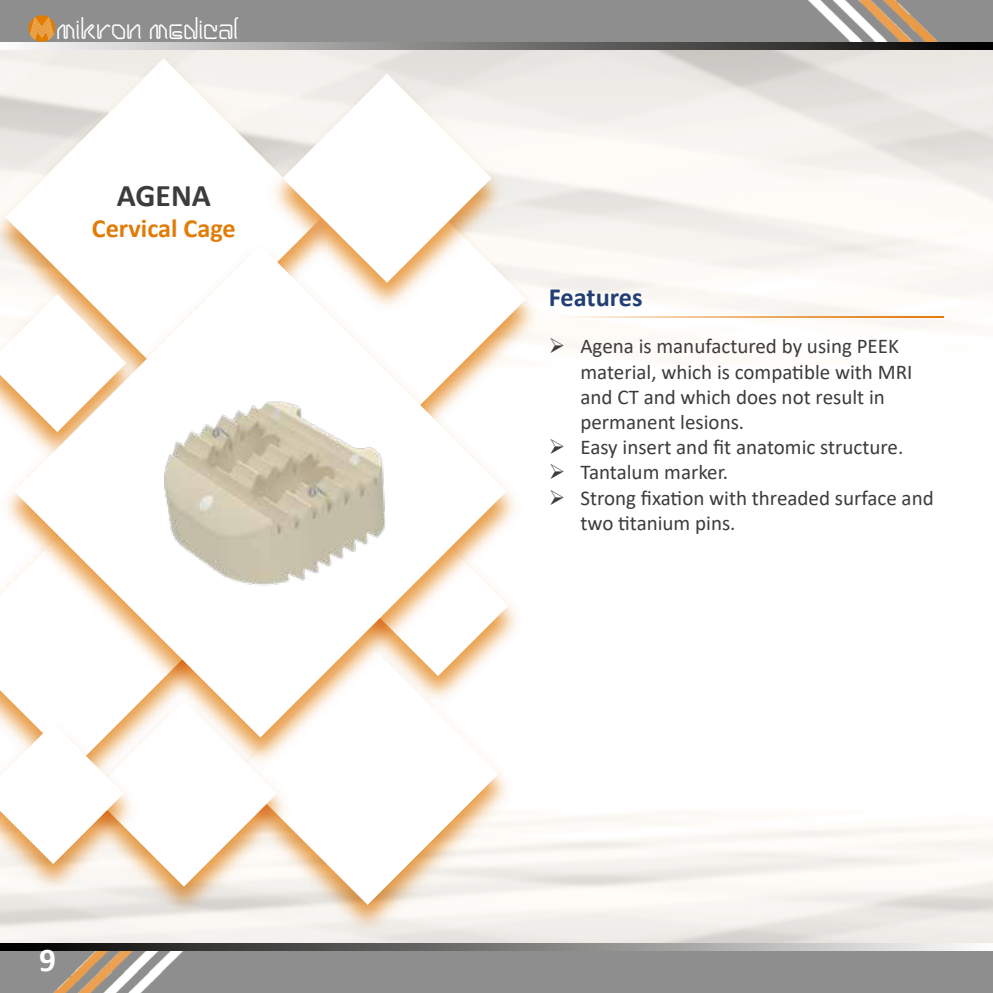
<style>
.page{position:relative;width:993px;height:993px;background:#fff}
.page>*{position:absolute;margin:0;border:0;box-sizing:border-box;transform-origin:0 0}
.t1{font:700 33.25px "Calibri";color:#fff}
.t2{font:700 31.5px "Calibri";color:#3d3c3b}
.t3{font:29.4px "Hairpin";color:#fff}
.t4{font:700 26.25px "Calibri";color:#e17c09}
.t5{font:700 26.25px "Calibri";color:#213f75}
.t6{font:21px/25.2px "Calibri";color:#3d3c3b}
</style>
<div class="page">
<img style="left:0;top:50px;width:992px;height:893px">
<div style="left:0;top:943px;width:992px;height:49px;background:#8d8e8d"></div>
<img style="left:214px;top:775px;width:307px;height:167px">
<svg style="left:299px;top:775px;width:199px;height:129px"></svg>
<img style="left:514px;top:131px;width:34px;height:366px">
<img style="left:0;top:50px;width:345px;height:187px">
<svg style="left:5px;top:58px;width:317px;height:179px"></svg>
<img style="left:259px;top:66px;width:255px;height:171px">
<svg style="left:282px;top:73px;width:209px;height:164px"></svg>
<img style="left:0;top:237px;width:529px;height:538px">
<svg style="left:14px;top:245px;width:492px;height:492px"></svg>
<img style="left:68px;top:692px;width:231px;height:232px">
<img style="left:0;top:886px;width:147px;height:15px">
<svg style="left:0;top:700px;width:277px;height:186px"></svg>
<div style="left:0;top:0;width:992px;height:50px;background:#8d8e8d"></div>
<svg style="left:29px;top:15px;width:26px;height:27px"></svg>
<img style="left:782px;top:0;width:156px;height:43px">
<img style="left:29px;top:949px;width:249px;height:43px">
<svg style="left:0;top:43px;width:992px;height:7px;background:#7a7a79"></svg>
<svg style="left:0;top:943px;width:992px;height:6px;background:#797979"></svg>
<svg style="left:548px;top:316px;width:395px;height:1px"></svg>
<img style="left:131px;top:370px;width:296px;height:230px">
<svg style="left:550px;top:338px;width:13px;height:15px"></svg>
<svg style="left:550px;top:438px;width:13px;height:16px"></svg>
<svg style="left:550px;top:464px;width:13px;height:15px"></svg>
<svg style="left:550px;top:489px;width:13px;height:15px"></svg>
<h3 class="t3" style="left:56px;top:14px;width:183px">mikron medical</h3>
<h2 class="t2" style="left:117px;top:173px;width:95px">AGENA</h2>
<p class="t4" style="left:92px;top:210px;width:145px">Cervical Cage</p>
<h1 class="t1" style="left:39px;top:936px;width:18px">9</h1>
<p class="t5" style="left:548px;top:278px;width:95px">Features</p>
<p class="t6" style="left:580px;top:333px;width:355px">Agena is manufactured by using PEEK material, which is compatible with MRI and CT and which does not result in permanent lesions.<br>Easy insert and fit anatomic structure.<br>Tantalum marker.<br>Strong fixation with threaded surface and two titanium pins.</p>
</div>
